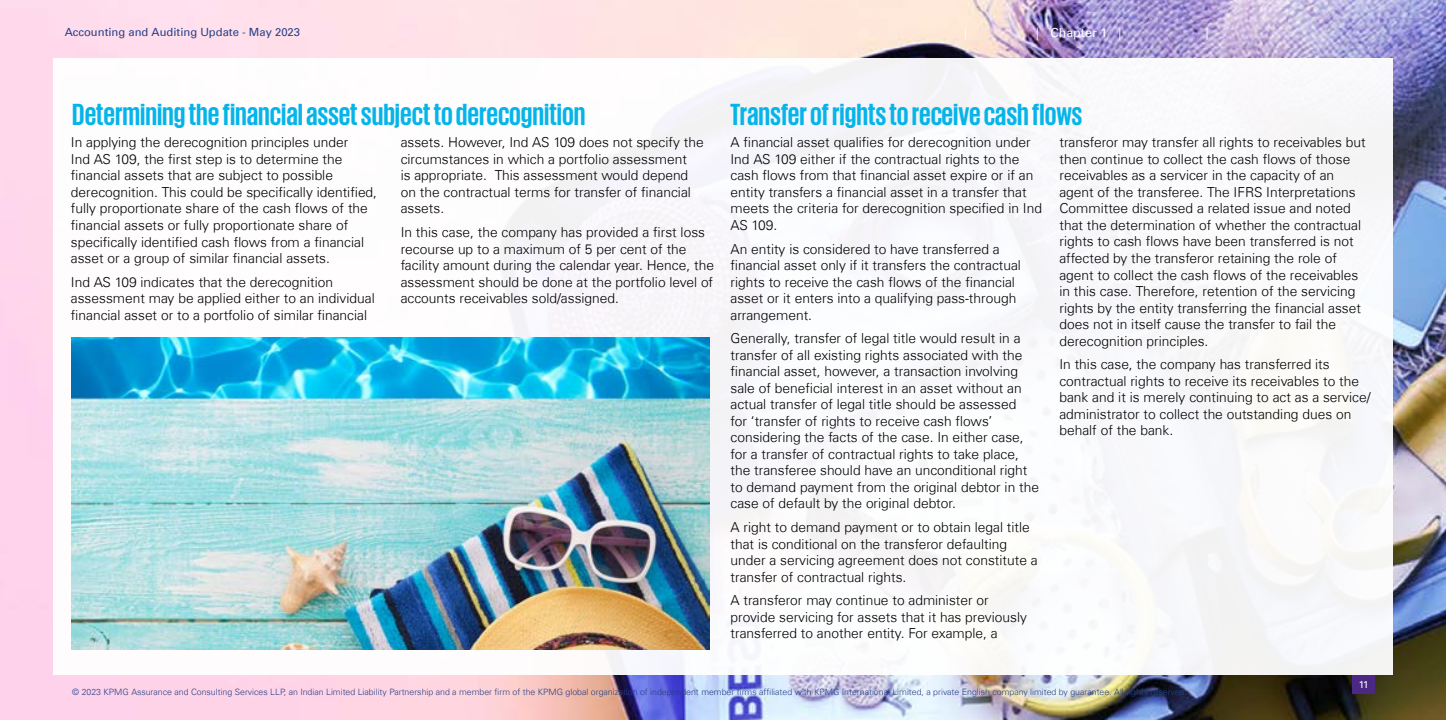
<style>
.page{position:relative;width:1446px;height:720px;background:#fff}
.page>*{position:absolute;margin:0;border:0;box-sizing:border-box;transform-origin:0 0}
.t1{font:700 31.25px "KPMG";color:#05b4e9}
.t2{font:300 13.75px/16.5px "Universfor KPMG";color:#000}
.t3{font:12.5px "Universfor KPMG";color:#fff}
.t4{font:300 12.5px "Universfor KPMG";color:#fff}
.t5{font:11.25px "Universfor KPMG";color:#243f87}
.t6{font:10px "Universfor KPMG";color:#fff}
.t7{font:300 8.75px "Universfor KPMG";color:#243f87}
.s1{font-weight:300}
</style>
<div class="page">
<img style="left:0;top:0;width:1446px;height:719px">
<div style="left:53px;top:58px;width:1340px;height:617px;background:#fff"></div>
<div style="left:1352px;top:675px;width:23px;height:18px;background:#4b2884"></div>
<img style="left:72px;top:337px;width:638px;height:312px">
<p class="t5" style="left:65px;top:26px;width:237px">Accounting and Auditing Update - May 2023</p>
<p class="t4" style="left:964px;top:25px;width:4px">|</p>
<p class="t3" style="left:1036px;top:25px;width:87px"><span class="s1">|</span> Chapter 1 <span class="s1">|</span></p>
<p class="t4" style="left:1206px;top:25px;width:4px">|</p>
<h1 class="t1" style="left:72px;top:98px;width:515px">Determining the financial asset subject to derecognition</h1>
<h1 class="t1" style="left:730px;top:98px;width:354px">Transfer of rights to receive cash flows</h1>
<p class="t2" style="left:71px;top:134px;width:308px">In applying the derecognition principles under<br>Ind AS 109, the first step is to determine the financial assets that are subject to possible derecognition. This could be specifically identified, fully proportionate share of the cash flows of the financial assets or fully proportionate share of specifically identified cash flows from a financial asset or a group of similar financial assets.</p>
<p class="t2" style="left:71px;top:273px;width:305px">Ind AS 109 indicates that the derecognition assessment may be applied either to an individual financial asset or to a portfolio of similar financial</p>
<p class="t2" style="left:401px;top:134px;width:304px">assets. However, Ind AS 109 does not specify the circumstances in which a portfolio assessment<br>is appropriate. This assessment would depend on the contractual terms for transfer of financial assets.</p>
<p class="t2" style="left:401px;top:224px;width:315px">In this case, the company has provided a first loss recourse up to a maximum of 5 per cent of the facility amount during the calendar year. Hence, the assessment should be done at the portfolio level of accounts receivables sold/assigned.</p>
<p class="t2" style="left:730px;top:134px;width:313px">A financial asset qualifies for derecognition under Ind AS 109 either if the contractual rights to the cash flows from that financial asset expire or if an entity transfers a financial asset in a transfer that meets the criteria for derecognition specified in Ind AS 109.</p>
<p class="t2" style="left:730px;top:240px;width:292px">An entity is considered to have transferred a financial asset only if it transfers the contractual rights to receive the cash flows of the financial asset or it enters into a qualifying pass-through arrangement.</p>
<p class="t2" style="left:730px;top:330px;width:310px">Generally, transfer of legal title would result in a transfer of all existing rights associated with the financial asset, however, a transaction involving sale of beneficial interest in an asset without an actual transfer of legal title should be assessed<br>for ‘transfer of rights to receive cash flows’ considering the facts of the case. In either case, for a transfer of contractual rights to take place, the transferee should have an unconditional right to demand payment from the original debtor in the case of default by the original debtor.</p>
<p class="t2" style="left:730px;top:518px;width:309px">A right to demand payment or to obtain legal title that is conditional on the transferor defaulting under a servicing agreement does not constitute a transfer of contractual rights.</p>
<p class="t2" style="left:730px;top:591px;width:298px">A transferor may continue to administer or provide servicing for assets that it has previously transferred to another entity. For example, a</p>
<p class="t2" style="left:1059px;top:134px;width:308px">transferor may transfer all rights to receivables but then continue to collect the cash flows of those receivables as a servicer in the capacity of an agent of the transferee. The IFRS Interpretations Committee discussed a related issue and noted that the determination of whether the contractual rights to cash flows have been transferred is not affected by the transferor retaining the role of agent to collect the cash flows of the receivables in this case. Therefore, retention of the servicing rights by the entity transferring the financial asset does not in itself cause the transfer to fail the derecognition principles.</p>
<p class="t2" style="left:1059px;top:356px;width:312px">In this case, the company has transferred its contractual rights to receive its receivables to the bank and it is merely continuing to act as a service/ administrator to collect the outstanding dues on behalf of the bank.</p>
<p class="t7" style="left:72px;top:686px;width:1116px">© 2023 KPMG Assurance and Consulting Services LLP, an Indian Limited Liability Partnership and a member firm of the KPMG global organization of independent member firms affiliated with KPMG International Limited, a private English company limited by guarantee. All rights reserved.</p>
<p class="t6" style="left:1359px;top:678px;width:11px">11</p>
</div>
